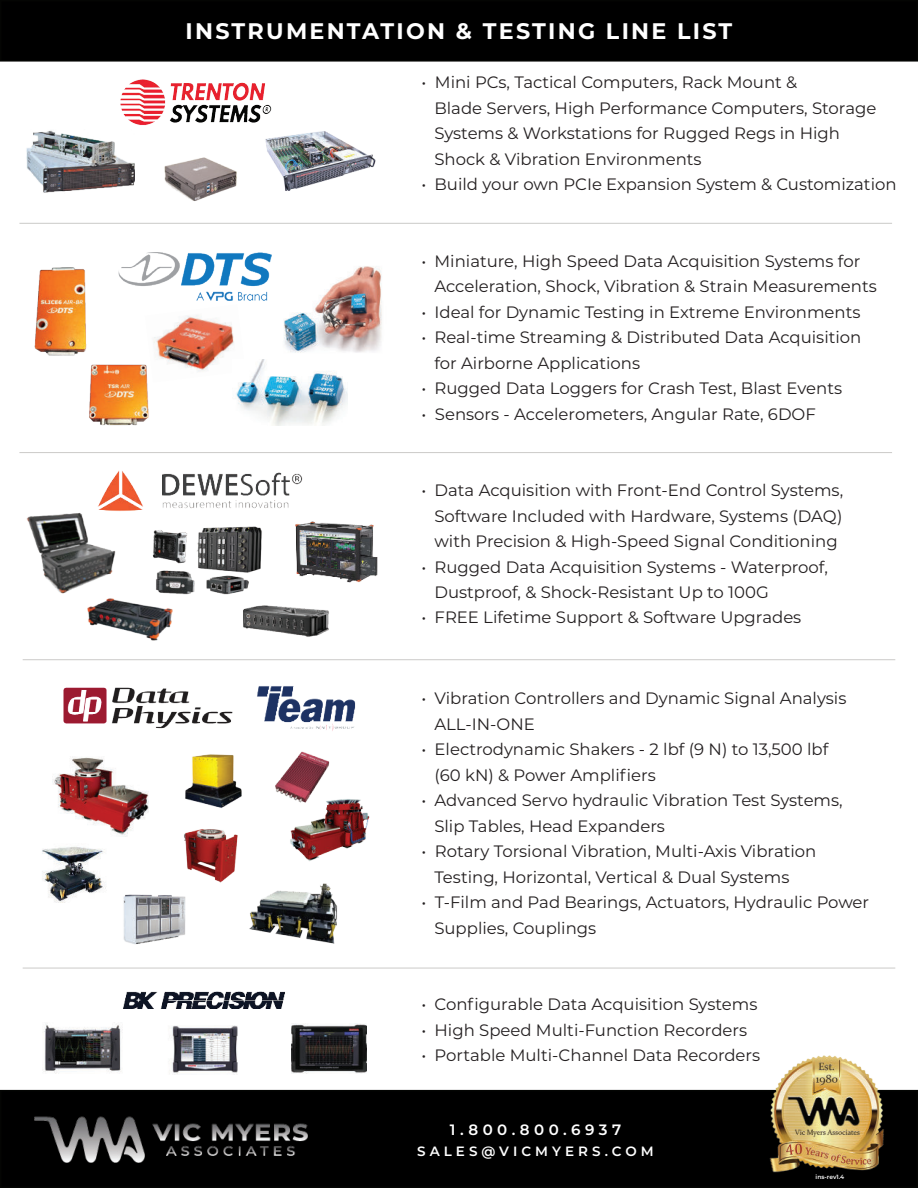
<style>
.page{position:relative;width:918px;height:1188px;background:#fff}
.page>*{position:absolute;margin:0;border:0;box-sizing:border-box;transform-origin:0 0}
.t1{font:700 22.5px "Montserrat";letter-spacing:.1em;color:#fff}
.t2{font:16.5px/25.5px "Montserrat";color:#231f20}
.t3{font:600 15px "Montserrat";letter-spacing:.3em;color:#fff}
.t4{font:600 13.5px "Montserrat";letter-spacing:.3em;color:#fff}
.t5{font:600 6px "Montserrat";color:#fff}
</style>
<div class="page">
<div style="left:1px;top:1px;width:916px;height:60px;background:#000"></div>
<div style="left:0;top:0;width:918px;height:62px;border:2px solid #040503"></div>
<div style="left:1px;top:1091px;width:916px;height:96px;background:#000"></div>
<div style="left:0;top:1090px;width:918px;height:98px;border:2px solid #040503"></div>
<img style="left:762px;top:1056px;width:131px;height:117px">
<img style="left:34px;top:1116px;width:273px;height:46px">
<hr style="left:19px;top:223px;width:873px;height:1px;background:#cbcac8">
<hr style="left:19px;top:452px;width:873px;height:1px;background:#cbcac8">
<hr style="left:23px;top:659px;width:872px;height:1px;background:#cbcac8">
<img style="left:26px;top:130px;width:108px;height:63px">
<img style="left:265px;top:131px;width:111px;height:60px">
<img style="left:164px;top:157px;width:73px;height:44px">
<img style="left:120px;top:79px;width:152px;height:46px">
<img style="left:154px;top:315px;width:80px;height:57px">
<img style="left:284px;top:266px;width:98px;height:87px">
<img style="left:87px;top:598px;width:86px;height:43px">
<img style="left:26px;top:513px;width:90px;height:81px">
<img style="left:98px;top:470px;width:204px;height:41px">
<img style="left:118px;top:253px;width:175px;height:48px">
<img style="left:233px;top:359px;width:114px;height:67px">
<img style="left:295px;top:521px;width:83px;height:61px">
<img style="left:123px;top:991px;width:162px;height:17px">
<hr style="left:23px;top:968px;width:872px;height:1px;background:#cbcac8">
<img style="left:44px;top:1024px;width:79px;height:50px">
<img style="left:171px;top:1026px;width:67px;height:48px">
<img style="left:291px;top:1023px;width:76px;height:51px">
<img style="left:185px;top:754px;width:57px;height:54px">
<img style="left:42px;top:847px;width:64px;height:56px">
<img style="left:249px;top:883px;width:89px;height:61px">
<img style="left:257px;top:686px;width:98px;height:45px">
<img style="left:53px;top:757px;width:95px;height:80px">
<img style="left:184px;top:829px;width:54px;height:54px">
<img style="left:290px;top:799px;width:80px;height:62px">
<img style="left:63px;top:687px;width:170px;height:42px">
<img style="left:275px;top:751px;width:59px;height:55px">
<img style="left:123px;top:894px;width:63px;height:50px">
<img style="left:34px;top:267px;width:53px;height:89px">
<img style="left:89px;top:364px;width:60px;height:62px">
<img style="left:243px;top:605px;width:86px;height:32px">
<img style="left:152px;top:526px;width:110px;height:69px">
<h1 class="t1" style="left:186px;top:18px;width:548px">INSTRUMENTATION &amp; TESTING LINE LIST</h1>
<p class="t2" style="left:434px;top:70px;width:444px;text-indent:-13px">• Mini PCs, Tactical Computers, Rack Mount &amp;<br>Blade Servers, High Performance Computers, Storage Systems &amp; Workstations for Rugged Regs in High Shock &amp; Vibration Environments</p>
<p class="t2" style="left:421px;top:172px;width:477px">• Build your own PCIe Expansion System &amp; Customization</p>
<p class="t2" style="left:434px;top:249px;width:444px;text-indent:-13px">• Miniature, High Speed Data Acquisition Systems for<br>Acceleration, Shock, Vibration &amp; Strain Measurements</p>
<p class="t2" style="left:421px;top:300px;width:441px">• Ideal for Dynamic Testing in Extreme Environments</p>
<p class="t2" style="left:434px;top:325px;width:429px;text-indent:-13px">• Real-time Streaming &amp; Distributed Data Acquisition for Airborne Applications</p>
<p class="t2" style="left:421px;top:376px;width:422px">• Rugged Data Loggers for Crash Test, Blast Events</p>
<p class="t2" style="left:421px;top:401px;width:396px">• Sensors - Accelerometers, Angular Rate, 6DOF</p>
<p class="t2" style="left:434px;top:478px;width:410px;text-align:justify;text-indent:-13px">• Data Acquisition with Front-End Control Systems, Software Included with Hardware, Systems (DAQ) with Precision &amp; High-Speed Signal Conditioning</p>
<p class="t2" style="left:434px;top:554px;width:395px;text-indent:-13px">• Rugged Data Acquisition Systems - Waterproof,<br>Dustproof, &amp; Shock-Resistant Up to 100G</p>
<p class="t2" style="left:421px;top:605px;width:381px">• FREE Lifetime Support &amp; Software Upgrades</p>
<p class="t2" style="left:434px;top:686px;width:414px;text-indent:-13px">• Vibration Controllers and Dynamic Signal Analysis<br>ALL-IN-ONE</p>
<p class="t2" style="left:434px;top:737px;width:395px;text-indent:-13px">• Electrodynamic Shakers - 2 lbf (9 N) to 13,500 lbf (60 kN) &amp; Power Amplifiers</p>
<p class="t2" style="left:434px;top:788px;width:410px;text-indent:-13px">• Advanced Servo hydraulic Vibration Test Systems,<br>Slip Tables, Head Expanders</p>
<p class="t2" style="left:434px;top:839px;width:384px;text-indent:-13px">• Rotary Torsional Vibration, Multi-Axis Vibration<br>Testing, Horizontal, Vertical &amp; Dual Systems</p>
<p class="t2" style="left:434px;top:890px;width:436px;text-indent:-13px">• T-Film and Pad Bearings, Actuators, Hydraulic Power<br>Supplies, Couplings</p>
<p class="t2" style="left:421px;top:992px;width:338px">• Configurable Data Acquisition Systems</p>
<p class="t2" style="left:421px;top:1018px;width:327px">• High Speed Multi-Function Recorders</p>
<p class="t2" style="left:421px;top:1043px;width:340px">• Portable Multi-Channel Data Recorders</p>
<p class="t3" style="left:450px;top:1123px;width:173px">1.800.800.6937</p>
<p class="t4" style="left:417px;top:1146px;width:238px">SALES@VICMYERS.COM</p>
<p class="t5" style="left:816px;top:1175px;width:30px">ins-rev1.4</p>
</div>
